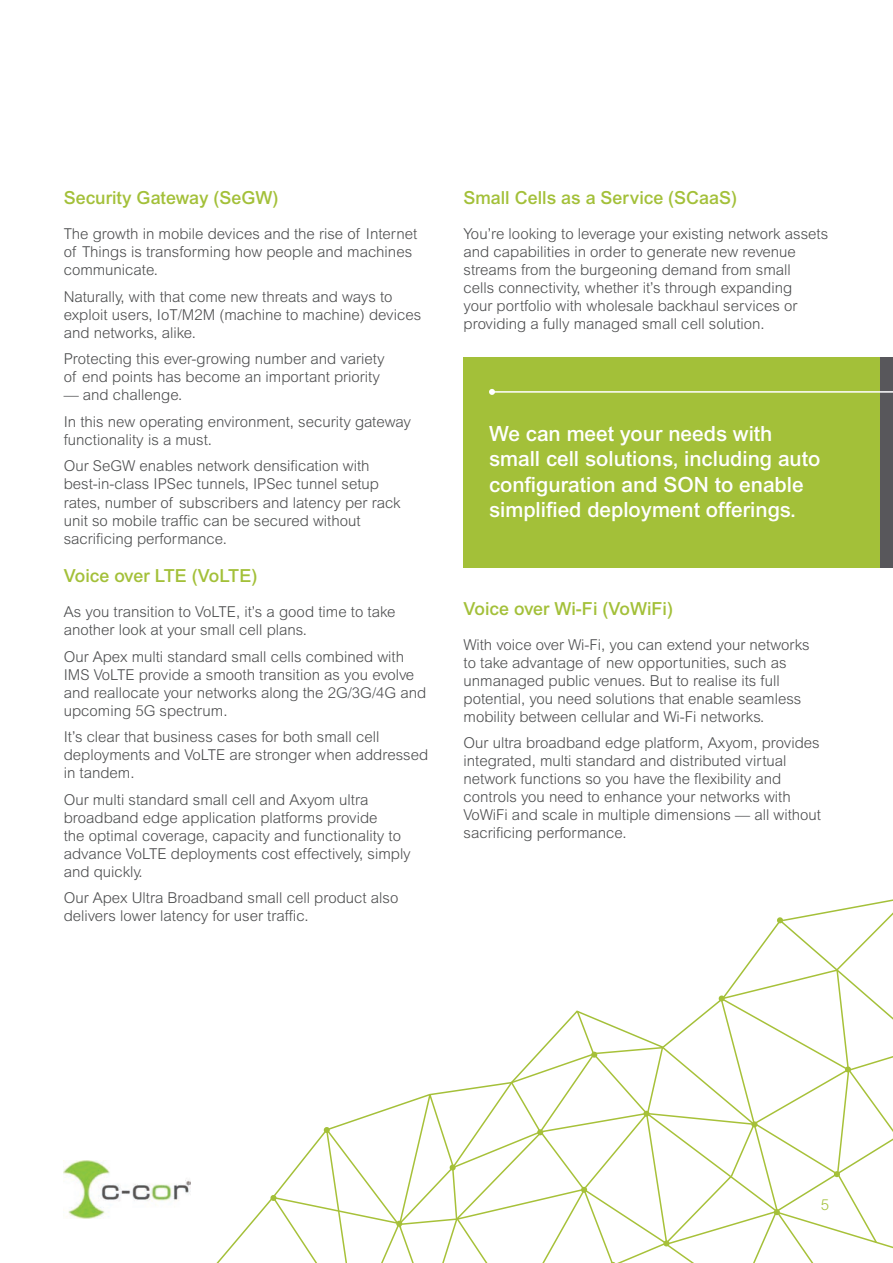
<style>
.page{position:relative;width:893px;height:1263px;background:#fff}
.page>*{position:absolute;margin:0;border:0;box-sizing:border-box;transform-origin:0 0}
.t1{font:500 21px/25.2px "Arial MT Std";color:#fff}
.t2{font:500 18px "Arial MT Std";color:#a3c039}
.t3{font:300 15px/18px "Arial MT Std";color:#4c4d4e}
.t4{font:300 15px "Arial MT Std";color:#a3c039}
</style>
<div class="page">
<img style="left:64px;top:1161px;width:127px;height:57px">
<div style="left:463px;top:357px;width:430px;height:211px;background:#a3c039"></div>
<div style="left:880px;top:357px;width:13px;height:211px;background:#58575b"></div>
<hr style="left:492px;top:391px;width:401px;height:2px;background:#fff">
<svg style="left:489px;top:389px;width:6px;height:6px"></svg>
<svg style="left:270px;top:899px;width:623px;height:364px"></svg>
<p class="t2" style="left:64px;top:188px;width:216px">Security Gateway (SeGW)</p>
<p class="t3" style="left:64px;top:225px;width:355px">The growth in mobile devices and the rise of Internet of Things is transforming how people and machines communicate.</p>
<p class="t3" style="left:64px;top:288px;width:359px">Naturally, with that come new threats and ways to exploit users, IoT/M2M (machine to machine) devices and networks, alike.</p>
<p class="t3" style="left:64px;top:350px;width:322px">Protecting this ever-growing number and variety of end points has become an important priority</p>
<p class="t3" style="left:64px;top:382px;width:349px;line-height:26.5px">— and challenge.<br>In this new operating environment, security gateway</p>
<p class="t3" style="left:64px;top:426px;width:307px;line-height:26.5px">functionality is a must.<br>Our SeGW enables network densification with</p>
<p class="t3" style="left:64px;top:475px;width:338px">best-in-class IPSec tunnels, IPSec tunnel setup rates, number of subscribers and latency per rack unit so mobile traffic can be secured without sacrificing performance.</p>
<p class="t2" style="left:64px;top:565px;width:195px">Voice over LTE (VoLTE)</p>
<p class="t3" style="left:64px;top:603px;width:333px">As you transition to VoLTE, it’s a good time to take another look at your small cell plans.</p>
<p class="t3" style="left:64px;top:647px;width:364px">Our Apex multi standard small cells combined with IMS VoLTE provide a smooth transition as you evolve and reallocate your networks along the 2G/3G/4G and upcoming 5G spectrum.</p>
<p class="t3" style="left:64px;top:728px;width:366px">It’s clear that business cases for both small cell deployments and VoLTE are stronger when addressed in tandem.</p>
<p class="t3" style="left:64px;top:790px;width:348px">Our multi standard small cell and Axyom ultra broadband edge application platforms provide<br>the optimal coverage, capacity and functionality to advance VoLTE deployments cost effectively, simply and quickly.</p>
<p class="t3" style="left:64px;top:889px;width:336px">Our Apex Ultra Broadband small cell product also delivers lower latency for user traffic.</p>
<p class="t2" style="left:463px;top:188px;width:275px">Small Cells as a Service (SCaaS)</p>
<p class="t3" style="left:463px;top:225px;width:366px">You’re looking to leverage your existing network assets and capabilities in order to generate new revenue streams from the burgeoning demand from small<br>cells connectivity, whether it’s through expanding<br>your portfolio with wholesale backhaul services or providing a fully managed small cell solution.</p>
<h1 class="t1" style="left:489px;top:421px;width:333px">We can meet your needs with small cell solutions, including auto configuration and SON to enable simplified deployment offerings.</h1>
<p class="t2" style="left:463px;top:598px;width:211px">Voice over Wi-Fi (VoWiFi)</p>
<p class="t3" style="left:463px;top:636px;width:348px">With voice over Wi-Fi, you can extend your networks to take advantage of new opportunities, such as unmanaged public venues. But to realise its full potential, you need solutions that enable seamless mobility between cellular and Wi-Fi networks.</p>
<p class="t3" style="left:463px;top:734px;width:359px">Our ultra broadband edge platform, Axyom, provides integrated, multi standard and distributed virtual network functions so you have the flexibility and controls you need to enhance your networks with VoWiFi and scale in multiple dimensions — all without sacrificing performance.</p>
<p class="t4" style="left:821px;top:1196px;width:10px">5</p>
</div>
